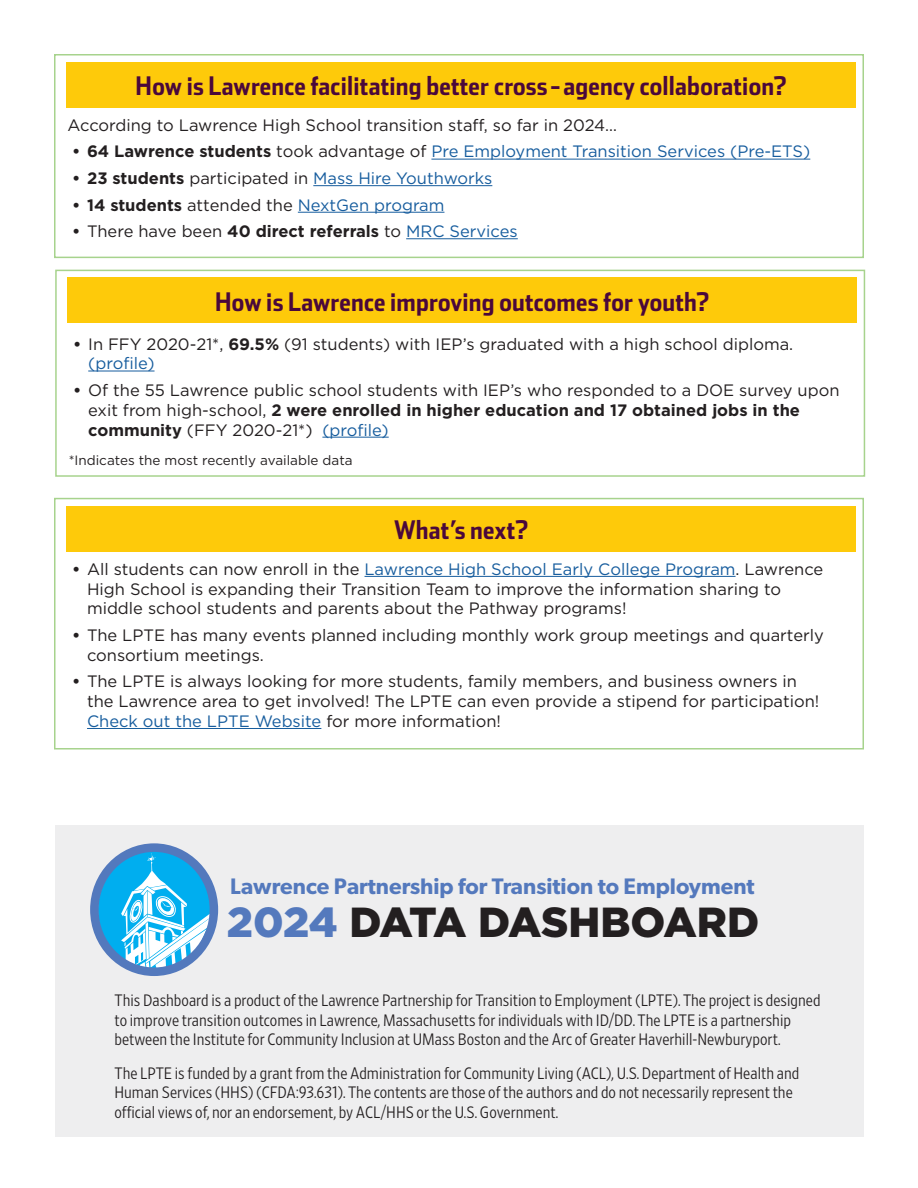
<style>
.page{position:relative;width:918px;height:1188px;background:#fff}
.page>*{position:absolute;margin:0;border:0;box-sizing:border-box;transform-origin:0 0}
.t1{font:900 42px "Gotham";letter-spacing:-.01em;color:#231f20}
.H1_stainless_lowercase{font:25.5px "Stainless Cond Bold Tab";letter-spacing:.01em;color:#4a083b}
.t2{font:600 22.5px "Gibson";color:#5479bd}
.text_new{font:16.5px/19.8px "Gotham";color:#231f20}
.text{font:300 16.5px/19.8px "Retina Narrow";color:#231f20}
.t3{font:16.5px "Gotham";color:#175d9e}
.t4{font:700 16.5px "Gotham";color:#231f20}
.text_new-2{font:13.5px "Gotham";color:#231f20}
.s1{font-weight:700;color:#231f20}
.s2{color:#231f20}
.s3{font-weight:400}
.s4{font-weight:400;color:#175d9e}
.s5{font-weight:700}
.s6{color:#175d9e}
.s7{color:#5479bd}
</style>
<div class="page">
<div style="left:55px;top:826px;width:809px;height:311px;background:#eeeeef"></div>
<div style="left:54px;top:54px;width:810px;height:204px;border:2px solid #a7d38d"></div>
<hr style="left:431px;top:159px;width:379px;height:1px;background:#175d9e">
<hr style="left:313px;top:185px;width:179px;height:1px;background:#175d9e">
<hr style="left:298px;top:212px;width:146px;height:1px;background:#175d9e">
<hr style="left:406px;top:238px;width:112px;height:1px;background:#175d9e">
<div style="left:66px;top:62px;width:790px;height:45px;background:#feca0a"></div>
<div style="left:55px;top:270px;width:810px;height:207px;border:2px solid #a7d38d"></div>
<hr style="left:88px;top:371px;width:67px;height:1px;background:#175d9e">
<hr style="left:322px;top:437px;width:67px;height:1px;background:#175d9e">
<div style="left:68px;top:278px;width:789px;height:45px;background:#feca0a"></div>
<div style="left:98px;top:850px;width:115px;height:119px;background:#00aeef;border-radius:50%"></div>
<div style="left:90px;top:843px;width:128px;height:133px;border:9px solid #5379bd;border-radius:50%"></div>
<svg style="left:121px;top:853px;width:90px;height:118px"></svg>
<div style="left:54px;top:498px;width:810px;height:252px;border:2px solid #a7d38d"></div>
<hr style="left:365px;top:576px;width:371px;height:1px;background:#175d9e">
<hr style="left:87px;top:728px;width:234px;height:1px;background:#175d9e">
<div style="left:66px;top:506px;width:790px;height:45px;background:#feca0a"></div>
<p class="H1_stainless_lowercase" style="left:136px;top:70px;width:652px">How is Lawrence facilitating better cross-agency collaboration?</p>
<p class="text_new" style="left:68px;top:115px;width:551px">According to Lawrence High School transition staff, so far in 2024…</p>
<p class="t3" style="left:72px;top:141px;width:740px"><span class="s1">• 64 Lawrence students</span> <span class="s2">took advantage of</span> Pre Employment Transition Services (Pre-ETS)</p>
<p class="t3" style="left:72px;top:168px;width:422px"><span class="s1">• 23 students</span> <span class="s2">participated in</span> Mass Hire Youthworks</p>
<p class="t3" style="left:72px;top:194px;width:374px"><span class="s1">• 14 students</span> <span class="s2">attended the</span> NextGen program</p>
<p class="t4" style="left:72px;top:220px;width:447px">• <span class="s3">There have been</span> 40 direct referrals <span class="s3">to</span> <span class="s4">MRC Services</span></p>
<p class="H1_stainless_lowercase" style="left:215px;top:286px;width:496px">How is Lawrence improving outcomes for youth?</p>
<p class="text_new" style="left:88px;top:333px;width:707px;text-indent:-15px"><span class="s5">•</span> In FFY 2020-21*, <span class="s5">69.5%</span> (91 students) with IEP’s graduated with a high school diploma. <span class="s6">(profile)</span></p>
<p class="text_new" style="left:88px;top:380px;width:753px;text-indent:-15px"><span class="s5">•</span> Of the 55 Lawrence public school students with IEP’s who responded to a DOE survey upon exit from high-school, <span class="s5">2 were enrolled in higher education and 17 obtained jobs in the community</span> (FFY 2020-21*) <span class="s6">(profile)</span></p>
<p class="text_new-2" style="left:69px;top:452px;width:285px">*Indicates the most recently available data</p>
<p class="H1_stainless_lowercase" style="left:394px;top:514px;width:136px">What’s next?</p>
<p class="text_new" style="left:87px;top:559px;width:738px;text-indent:-15px"><span class="s5">•</span> All students can now enroll in the <span class="s6">Lawrence High School Early College Program</span>. Lawrence<br>High School is expanding their Transition Team to improve the information sharing to middle school students and parents about the Pathway programs!</p>
<p class="text_new" style="left:87px;top:625px;width:738px;text-indent:-15px"><span class="s5">•</span> The LPTE has many events planned including monthly work group meetings and quarterly consortium meetings.</p>
<p class="text_new" style="left:87px;top:671px;width:734px;text-indent:-15px"><span class="s5">•</span> The LPTE is always looking for more students, family members, and business owners in the Lawrence area to get involved! The LPTE can even provide a stipend for participation!<br><span class="s6">Check out the LPTE Website</span> for more information!</p>
<p class="t2" style="left:230px;top:873px;width:526px">Lawrence Partnership for Transition to Employment</p>
<p class="t1" style="left:227px;top:893px;width:534px"><span class="s7">2024</span> DATA DASHBOARD</p>
<p class="text" style="left:114px;top:990px;width:708px">This Dashboard is a product of the Lawrence Partnership for Transition to Employment (LPTE). The project is designed to improve transition outcomes in Lawrence, Massachusetts for individuals with ID/DD. The LPTE is a partnership between the Institute for Community Inclusion at UMass Boston and the Arc of Greater Haverhill-Newburyport.</p>
<p class="text" style="left:114px;top:1063px;width:686px">The LPTE is funded by a grant from the Administration for Community Living (ACL), U.S. Department of Health and<br>Human Services (HHS) (CFDA:93.631). The contents are those of the authors and do not necessarily represent the official views of, nor an endorsement, by ACL/HHS or the U.S. Government.</p>
</div>
